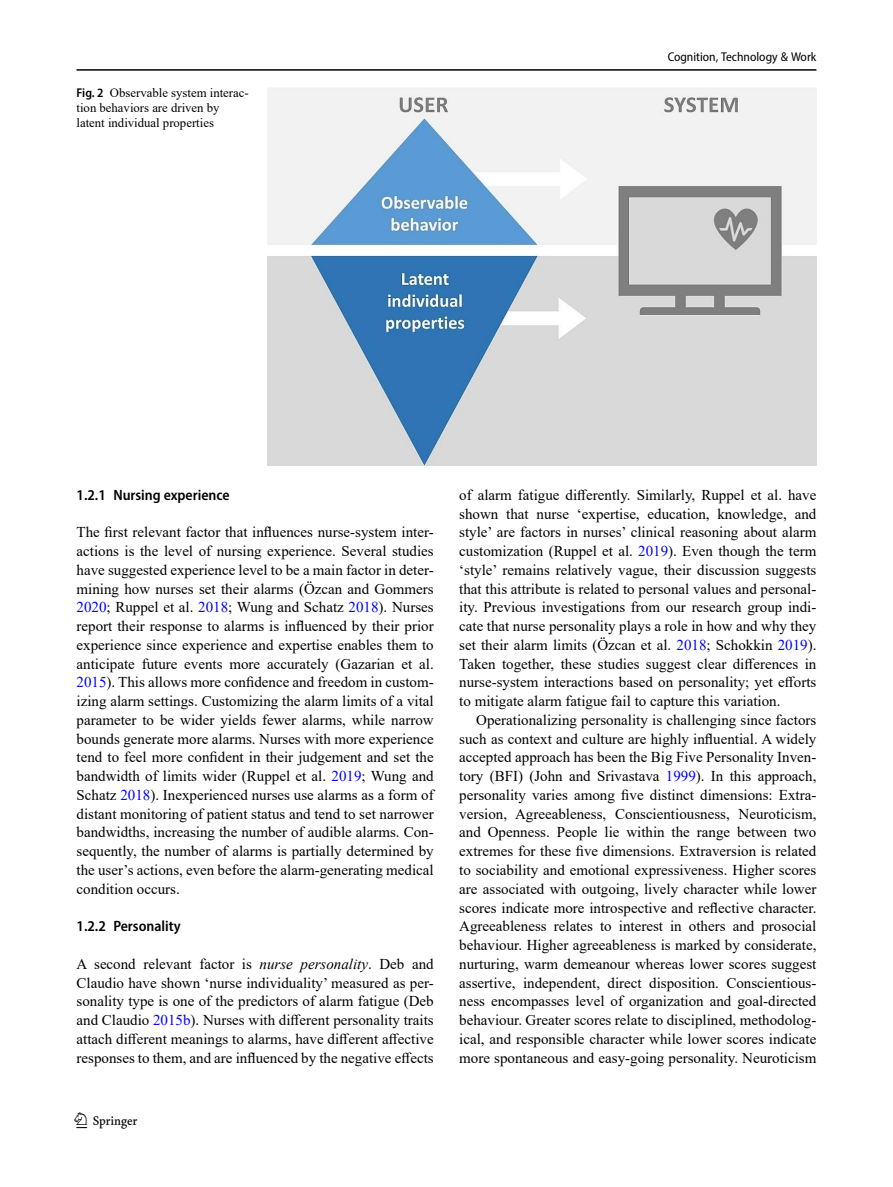
<style>
.page{position:relative;width:893px;height:1187px;background:#fff}
.page>*{position:absolute;margin:0;border:0;box-sizing:border-box;transform-origin:0 0}
.t1{font:22.5px "Springnew";color:#000}
.Body_Text{font:15px/18.8px "Times New Roman";color:#000;text-align:justify}
.Body_Text_Indent{font:15px/18.8px "Times New Roman";color:#000;text-align:justify}
.Head_3{font:600 semi-condensed 15px "Myriad Pro";color:#000}
.Figure_Caption_Side{font:12.75px/15px "Times New Roman";color:#000}
.t2{font:semi-condensed 12.75px "Myriad Pro";color:#000}
.s1{font-family:"Myriad Pro";font-weight:600;font-stretch:semi-condensed}
.s2{color:#00f}
.s3{font-style:italic}
</style>
<div class="page">
<hr style="left:77px;top:69px;width:739px;height:2px;background:#000">
<img style="left:268px;top:88px;width:548px;height:378px">
<p class="Figure_Caption_Side" style="left:77px;top:84px;width:174px"><span class="s1">Fig. 2</span> Observable system interac&shy;tion behaviors are driven by latent individual properties</p>
<p class="t2" style="left:668px;top:49px;width:150px">Cognition, Technology &amp; Work</p>
<p class="Head_3" style="left:77px;top:485px;width:155px">1.2.1 Nursing experience</p>
<p class="Body_Text" style="left:77px;top:522px;width:359px">The first relevant factor that influences nurse-system inter&shy;actions is the level of nursing experience. Several studies have suggested experience level to be a main factor in deter&shy;mining how nurses set their alarms (Özcan and Gommers <span class="s2">2020</span>; Ruppel et al. <span class="s2">2018</span>; Wung and Schatz <span class="s2">2018</span>). Nurses report their response to alarms is influenced by their prior experience since experience and expertise enables them to anticipate future events more accurately (Gazarian et al.<br><span class="s2">2015</span>). This allows more confidence and freedom in custom&shy;izing alarm settings. Customizing the alarm limits of a vital parameter to be wider yields fewer alarms, while narrow bounds generate more alarms. Nurses with more experience tend to feel more confident in their judgement and set the bandwidth of limits wider (Ruppel et al. <span class="s2">2019</span>; Wung and Schatz <span class="s2">2018</span>). Inexperienced nurses use alarms as a form of distant monitoring of patient status and tend to set narrower bandwidths, increasing the number of audible alarms. Con&shy;sequently, the number of alarms is partially determined by the user’s actions, even before the alarm-generating medical condition occurs.</p>
<p class="Head_3" style="left:77px;top:916px;width:106px">1.2.2 Personality</p>
<p class="Body_Text" style="left:77px;top:953px;width:359px">A second relevant factor is <span class="s3">nurse personality</span>. Deb and Claudio have shown ‘nurse individuality’ measured as per&shy;sonality type is one of the predictors of alarm fatigue (Deb and Claudio <span class="s2">2015b</span>). Nurses with different personality traits attach different meanings to alarms, have different affective responses to them, and are influenced by the negative effects</p>
<h1 class="t1" style="left:77px;top:1107px;width:63px">1 3</h1>
<p class="Body_Text" style="left:459px;top:485px;width:359px">of alarm fatigue differently. Similarly, Ruppel et al. have shown that nurse ‘expertise, education, knowledge, and style’ are factors in nurses’ clinical reasoning about alarm customization (Ruppel et al. <span class="s2">2019</span>). Even though the term ‘style’ remains relatively vague, their discussion suggests that this attribute is related to personal values and personal&shy;ity. Previous investigations from our research group indi&shy;cate that nurse personality plays a role in how and why they set their alarm limits (Özcan et al. <span class="s2">2018</span>; Schokkin <span class="s2">2019</span>).<br>Taken together, these studies suggest clear differences in nurse-system interactions based on personality; yet efforts to mitigate alarm fatigue fail to capture this variation.</p>
<p class="Body_Text_Indent" style="left:459px;top:710px;width:359px;text-indent:17px">Operationalizing personality is challenging since factors such as context and culture are highly influential. A widely accepted approach has been the Big Five Personality Inven&shy;tory (BFI) (John and Srivastava <span class="s2">1999</span>). In this approach, personality varies among five distinct dimensions: Extra&shy;version, Agreeableness, Conscientiousness, Neuroticism, and Openness. People lie within the range between two extremes for these five dimensions. Extraversion is related to sociability and emotional expressiveness. Higher scores are associated with outgoing, lively character while lower scores indicate more introspective and reflective character.<br>Agreeableness relates to interest in others and prosocial behaviour. Higher agreeableness is marked by considerate, nurturing, warm demeanour whereas lower scores suggest assertive, independent, direct disposition. Conscientious&shy;ness encompasses level of organization and goal-directed behaviour. Greater scores relate to disciplined, methodolog&shy;ical, and responsible character while lower scores indicate more spontaneous and easy-going personality. Neuroticism</p>
</div>
